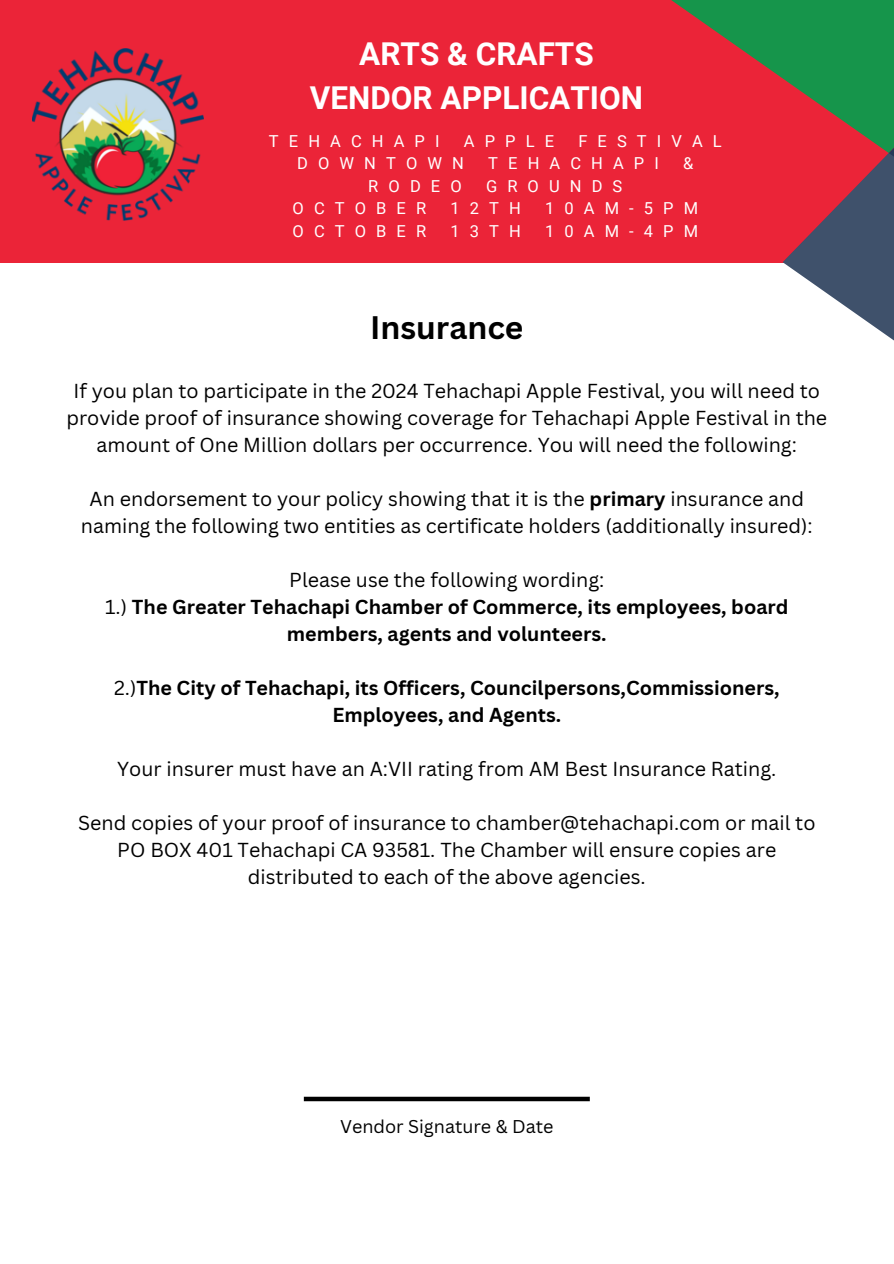
<style>
.page{position:relative;width:894px;height:1264px;background:#fff}
.page>*{position:absolute;margin:0;border:0;box-sizing:border-box;transform-origin:0 0}
.t1{font:700 31.65px "Canva Sans";color:#000}
.t2{font:700 31.5px/43.8px "Roboto";color:#fff;text-align:center}
.t3{font:19.65px/27px "Canva Sans";color:#000;text-align:center}
.t4{font:700 19.65px/27px "Canva Sans";color:#000;text-align:center}
.t5{font:18px "Canva Sans";color:#000}
.t6{font:16.5px "Roboto";letter-spacing:.61em;color:#fff}
.s1{font-weight:700}
.s2{font-weight:400}
</style>
<div class="page">
<div style="left:0;top:0;width:893px;height:262px;background:#eb2438"></div>
<svg style="left:671px;top:0;width:222px;height:340px"></svg>
<div style="left:304px;top:1096px;width:285px;height:5px;background:#000"></div>
<img style="left:33px;top:49px;width:171px;height:172px">
<h2 class="t2" style="left:310px;top:32px;width:335px">ARTS &amp; CRAFTS<br>VENDOR APPLICATION</h2>
<h3 class="t6" style="left:269px;top:131px;width:172px">TEHACHAPI</h3>
<h3 class="t6" style="left:463px;top:131px;width:92px">APPLE</h3>
<h3 class="t6" style="left:578px;top:131px;width:145px">FESTIVAL</h3>
<h3 class="t6" style="left:297px;top:154px;width:168px">DOWNTOWN</h3>
<h3 class="t6" style="left:488px;top:154px;width:172px">TEHACHAPI</h3>
<h3 class="t6" style="left:683px;top:154px;width:12px">&amp;</h3>
<h3 class="t6" style="left:368px;top:176px;width:95px">RODEO</h3>
<h3 class="t6" style="left:486px;top:176px;width:138px">GROUNDS</h3>
<h3 class="t6" style="left:292px;top:199px;width:135px">OCTOBER</h3>
<h3 class="t6" style="left:450px;top:199px;width:72px">12TH</h3>
<h3 class="t6" style="left:545px;top:199px;width:154px">10AM-5PM</h3>
<h3 class="t6" style="left:292px;top:221px;width:135px">OCTOBER</h3>
<h3 class="t6" style="left:450px;top:221px;width:72px">13TH</h3>
<h3 class="t6" style="left:545px;top:221px;width:154px">10AM-4PM</h3>
<p class="t1" style="left:370px;top:305px;width:155px">Insurance</p>
<h1 class="t3" style="left:66px;top:377px;width:762px">If you plan to participate in the 2024 Tehachapi Apple Festival, you will need to provide proof of insurance showing coverage for Tehachapi Apple Festival in the amount of One Million dollars per occurrence. You will need the following:</h1>
<p class="t3" style="left:81px;top:485px;width:733px">An endorsement to your policy showing that it is the <span class="s1">primary</span> insurance and naming the following two entities as certificate holders (additionally insured):</p>
<p class="t4" style="left:105px;top:566px;width:684px"><span class="s2">Please use the following wording:<br>1.)</span> The Greater Tehachapi Chamber of Commerce, its employees, board members, agents and volunteers.</p>
<p class="t4" style="left:114px;top:674px;width:667px"><span class="s2">2.)</span>The City of Tehachapi, its Officers, Councilpersons,Commissioners,<br>Employees, and Agents.</p>
<p class="t3" style="left:117px;top:755px;width:660px">Your insurer must have an A:VII rating from AM Best Insurance Rating.</p>
<p class="t3" style="left:78px;top:809px;width:738px">Send copies of your proof of insurance to chamber@tehachapi.com or mail to<br>PO BOX 401 Tehachapi CA 93581. The Chamber will ensure copies are distributed to each of the above agencies.</p>
<h3 class="t5" style="left:340px;top:1114px;width:215px">Vendor Signature &amp; Date</h3>
</div>
